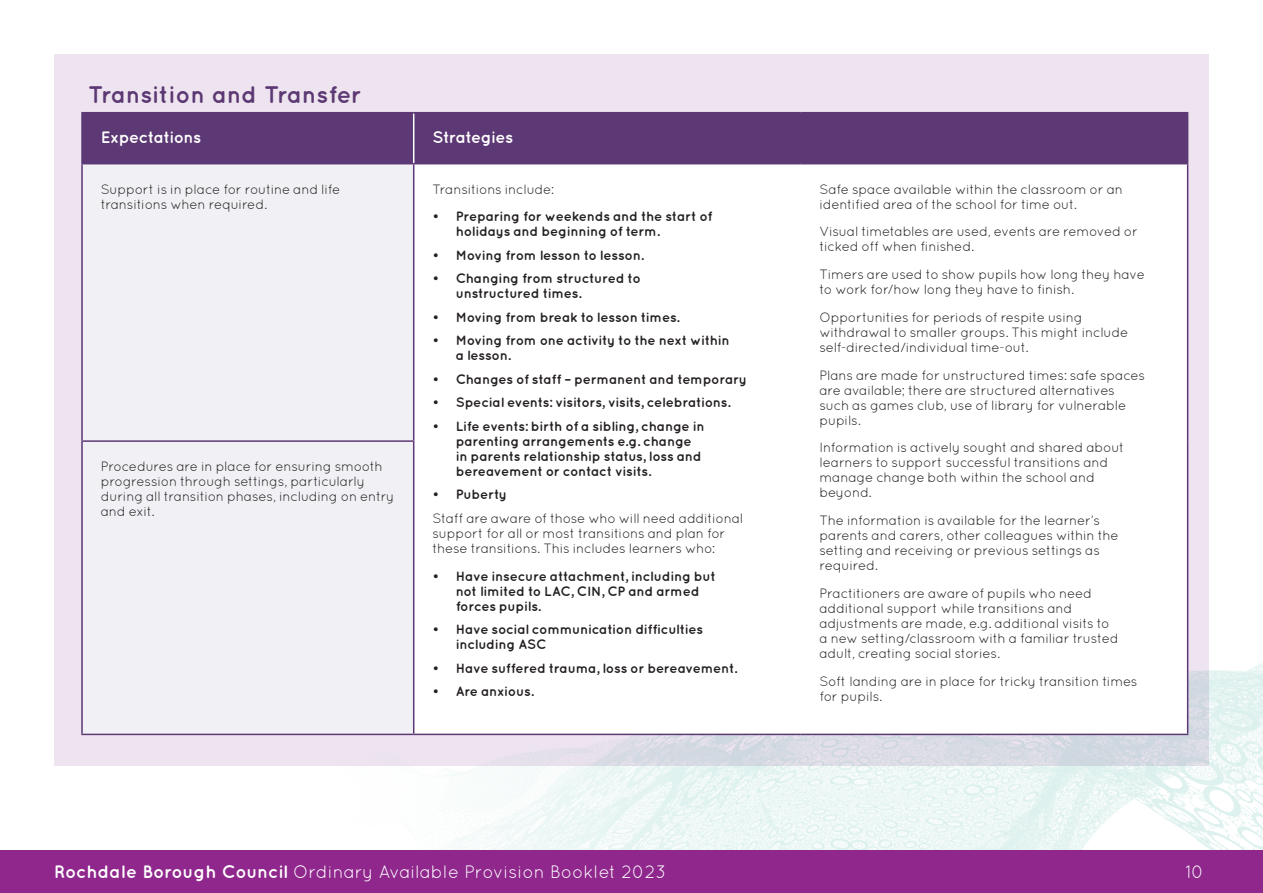
<style>
.page{position:relative;width:1263px;height:893px;background:#fff}
.page>*{position:absolute;margin:0;border:0;box-sizing:border-box;transform-origin:0 0}
.t1{font:700 24px "Quicksand";letter-spacing:-.01em;color:#5c3874}
.t2{font:18px "Quicksand";color:#fff}
.t3{font:700 16.5px "Quicksand";letter-spacing:-.03em;color:#fff}
.t4{font:13.5px/15px "Quicksand";letter-spacing:-.025em;color:#231f20}
.t5{font:700 13.5px/15px "Quicksand";letter-spacing:-.02em;color:#231f20}
.s1{font-weight:700}
</style>
<div class="page">
<img style="left:276px;top:663px;width:987px;height:187px">
<div style="left:0;top:850px;width:1263px;height:43px;background:#8f278d"></div>
<div style="left:54px;top:54px;width:1155px;height:711px;background:#eee4ef"></div>
<div style="left:83px;top:113px;width:1104px;height:50px;background:#5c3874"></div>
<div style="left:83px;top:164px;width:330px;height:570px;background:#f1f0f4"></div>
<div style="left:414px;top:164px;width:773px;height:570px;background:#fff"></div>
<hr style="left:413px;top:113px;width:1px;height:50px;background:#fff">
<hr style="left:81px;top:163px;width:333px;height:1px;background:#5c3874">
<hr style="left:414px;top:163px;width:387px;height:1px;background:#5c3874">
<hr style="left:801px;top:163px;width:387px;height:1px;background:#5c3874">
<hr style="left:81px;top:440px;width:333px;height:2px;background:#5c3874">
<hr style="left:81px;top:734px;width:333px;height:1px;background:#5c3874">
<hr style="left:414px;top:734px;width:387px;height:1px;background:#5c3874">
<hr style="left:801px;top:734px;width:387px;height:1px;background:#5c3874">
<hr style="left:81px;top:112px;width:333px;height:1px;background:#5c3874">
<hr style="left:414px;top:112px;width:387px;height:1px;background:#5c3874">
<hr style="left:801px;top:112px;width:387px;height:1px;background:#5c3874">
<hr style="left:81px;top:113px;width:2px;height:50px;background:#5c3874">
<hr style="left:1187px;top:113px;width:1px;height:50px;background:#5c3874">
<hr style="left:81px;top:164px;width:2px;height:276px;background:#5c3874">
<hr style="left:1187px;top:164px;width:1px;height:277px;background:#5c3874">
<hr style="left:81px;top:442px;width:2px;height:292px;background:#5c3874">
<hr style="left:1187px;top:441px;width:1px;height:293px;background:#5c3874">
<hr style="left:413px;top:164px;width:1px;height:276px;background:#5c3874">
<hr style="left:413px;top:442px;width:1px;height:292px;background:#5c3874">
<p class="t1" style="left:88px;top:80px;width:275px">Transition and Transfer</p>
<p class="t3" style="left:101px;top:128px;width:102px">Expectations</p>
<p class="t3" style="left:432px;top:128px;width:82px">Strategies</p>
<p class="t4" style="left:101px;top:181px;width:241px">Support is in place for routine and life transitions when required.</p>
<p class="t4" style="left:432px;top:181px;width:123px">Transitions include:</p>
<p class="t5" style="left:456px;top:209px;width:258px;text-indent:-23px">• Preparing for weekends and the start of holidays and beginning of term.</p>
<p class="t5" style="left:432px;top:247px;width:213px">• Moving from lesson to lesson.</p>
<p class="t5" style="left:456px;top:271px;width:187px;text-indent:-23px">• Changing from structured to unstructured times.</p>
<p class="t5" style="left:432px;top:309px;width:249px">• Moving from break to lesson times.</p>
<p class="t5" style="left:456px;top:333px;width:276px;text-indent:-23px">• Moving from one activity to the next within a lesson.</p>
<p class="t5" style="left:432px;top:371px;width:316px">• Changes of staff – permanent and temporary</p>
<p class="t5" style="left:432px;top:395px;width:300px">• Special events: visitors, visits, celebrations.</p>
<p class="t5" style="left:456px;top:418px;width:251px;text-indent:-23px">• Life events: birth of a sibling, change in parenting arrangements e.g. change in parents relationship status, loss and bereavement or contact visits.</p>
<p class="t5" style="left:432px;top:487px;width:76px">• Puberty</p>
<p class="t4" style="left:432px;top:510px;width:312px">Staff are aware of those who will need additional support for all or most transitions and plan for these transitions. This includes learners who:</p>
<p class="t5" style="left:456px;top:568px;width:262px;text-indent:-23px">• Have insecure attachment, including but not limited to LAC, CIN, CP and armed forces pupils.</p>
<p class="t5" style="left:456px;top:621px;width:249px;text-indent:-23px">• Have social communication difficulties including ASC</p>
<p class="t5" style="left:432px;top:660px;width:306px">• Have suffered trauma, loss or bereavement.</p>
<p class="t5" style="left:432px;top:683px;width:103px">• Are anxious.</p>
<p class="t4" style="left:101px;top:459px;width:295px">Procedures are in place for ensuring smooth progression through settings, particularly during all transition phases, including on entry and exit.</p>
<p class="t4" style="left:819px;top:181px;width:305px">Safe space available within the classroom or an identified area of the school for time out.</p>
<p class="t4" style="left:819px;top:224px;width:320px">Visual timetables are used, events are removed or ticked off when finished.</p>
<p class="t4" style="left:819px;top:267px;width:327px">Timers are used to show pupils how long they have to work for/how long they have to finish.</p>
<p class="t4" style="left:819px;top:309px;width:310px">Opportunities for periods of respite using withdrawal to smaller groups. This might include self-directed/individual time-out.</p>
<p class="t4" style="left:819px;top:367px;width:327px">Plans are made for unstructured times: safe spaces are available; there are structured alternatives such as games club, use of library for vulnerable pupils.</p>
<p class="t4" style="left:819px;top:440px;width:307px">Information is actively sought and shared about learners to support successful transitions and manage change both within the school and beyond.</p>
<p class="t4" style="left:819px;top:513px;width:301px">The information is available for the learner’s parents and carers, other colleagues within the setting and receiving or previous settings as required.</p>
<p class="t4" style="left:819px;top:585px;width:301px">Practitioners are aware of pupils who need additional support while transitions and adjustments are made, e.g. additional visits to a new setting/classroom with a familiar trusted adult, creating social stories.</p>
<p class="t4" style="left:819px;top:673px;width:320px">Soft landing are in place for tricky transition times for pupils.</p>
<h2 class="t2" style="left:54px;top:861px;width:614px"><span class="s1">Rochdale Borough Council</span> Ordinary Available Provision Booklet 2023</h2>
<h2 class="t2" style="left:1185px;top:861px;width:20px">10</h2>
</div>
